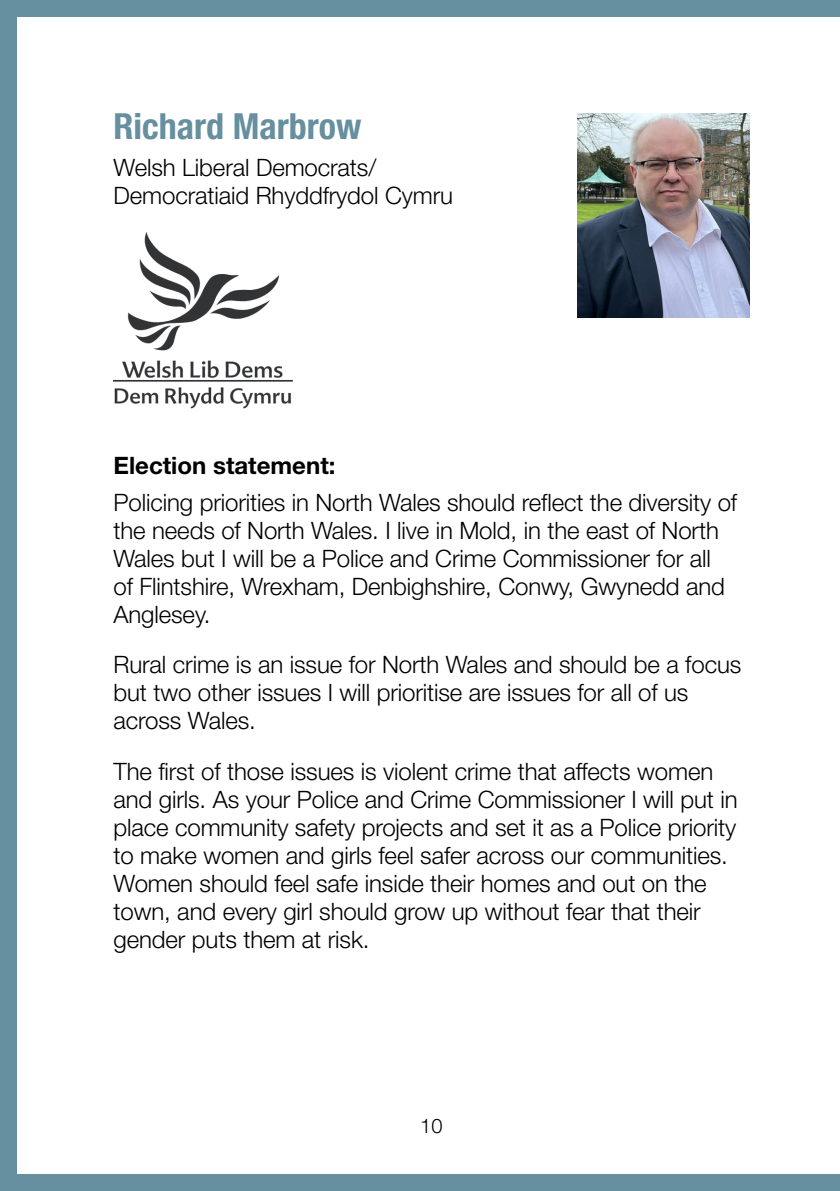
<style>
.page{position:relative;width:840px;height:1191px;background:#fff}
.page>*{position:absolute;margin:0;border:0;box-sizing:border-box;transform-origin:0 0}
.Candidate_Name{font:700 condensed 36px "Helvetica Neue LT Std";color:#668f9f}
.Statement_text{font:300 24px/28px "Helvetica Neue LT Std";letter-spacing:-.005em;color:#000}
.Candidate_Party{font:300 24px/28px "Helvetica Neue LT Std";letter-spacing:-.005em;color:#000}
.Heading_2{font:700 24px "Helvetica Neue LT Std";color:#000}
.t1{font:300 20px "Helvetica Neue LT Std";color:#000}
</style>
<div class="page">
<div style="left:0;top:0;width:839px;height:17px;background:#668f9f"></div>
<div style="left:0;top:1174px;width:839px;height:17px;background:#668f9f"></div>
<div style="left:0;top:0;width:17px;height:1191px;background:#668f9f"></div>
<img style="left:577px;top:113px;width:171px;height:204px">
<img style="left:113px;top:232px;width:179px;height:177px">
<h2 class="Candidate_Name" style="left:113px;top:104px;width:249px">Richard Marbrow</h2>
<p class="Candidate_Party" style="left:113px;top:153px;width:341px">Welsh Liberal Democrats/<br>Democratiaid Rhyddfrydol Cymru</p>
<h3 class="Heading_2" style="left:113px;top:451px;width:223px">Election statement:</h3>
<p class="Statement_text" style="left:113px;top:487px;width:624px">Policing priorities in North Wales should reflect the diversity of the needs of North Wales. I live in Mold, in the east of North Wales but I will be a Police and Crime Commissioner for all<br>of Flintshire, Wrexham, Denbighshire, Conwy, Gwynedd and Anglesey.</p>
<p class="Statement_text" style="left:113px;top:650px;width:629px">Rural crime is an issue for North Wales and should be a focus but two other issues I will prioritise are issues for all of us across Wales.</p>
<p class="Statement_text" style="left:113px;top:757px;width:625px">The first of those issues is violent crime that affects women and girls. As your Police and Crime Commissioner I will put in place community safety projects and set it as a Police priority to make women and girls feel safer across our communities.<br>Women should feel safe inside their homes and out on the town, and every girl should grow up without fear that their gender puts them at risk.</p>
<p class="t1" style="left:420px;top:1113px;width:24px">10</p>
</div>
